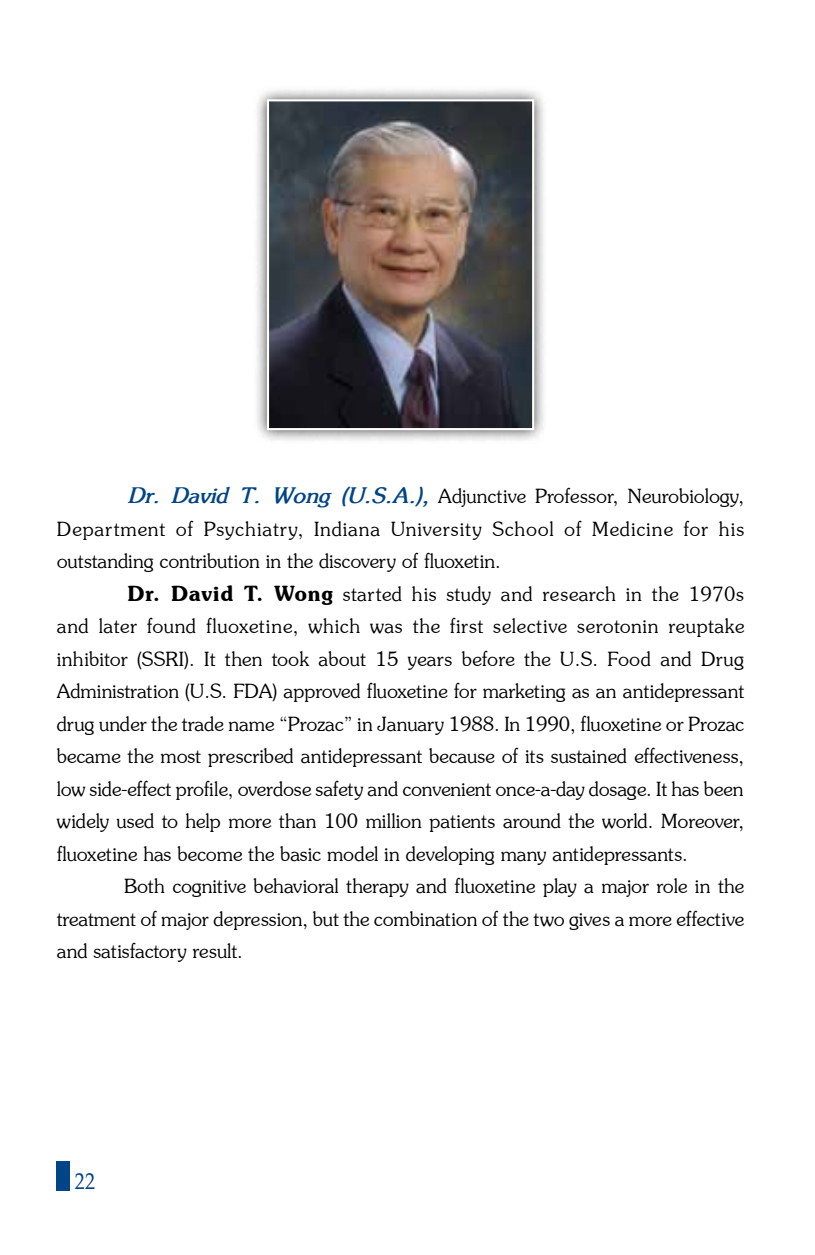
<style>
.page{position:relative;width:815px;height:1255px;background:#fff}
.page>*{position:absolute;margin:0;border:0;box-sizing:border-box;transform-origin:0 0}
.t1{font:35px "UPC Garsia";color:#004588}
.t2{font:21.25px "Souvenir";color:#000}
.t3{font:21.25px "Souvenir";letter-spacing:.03em;color:#000}
.t4{font:21.25px "Souvenir";letter-spacing:.04em;color:#000}
.t5{font:21.25px "Souvenir";letter-spacing:.025em;color:#000}
.s1{font-weight:700;font-style:italic;color:#004588}
.s2{font-family:"Souvenir IT Cby BT";font-weight:600}
</style>
<div class="page">
<div style="left:57px;top:1160px;width:13px;height:30px;background:#004588"></div>
<div style="left:253px;top:86px;width:295px;height:358px;background:#000;opacity:.75"></div>
<img style="left:270px;top:102px;width:261px;height:325px">
<div style="left:267px;top:99px;width:267px;height:331px;border:2px solid #fff"></div>
<p class="t2" style="left:128px;top:485px;width:618px"><span class="s1">Dr. David T. Wong (U.S.A.),</span> Adjunctive Professor, Neurobiology,</p>
<p class="t4" style="left:57px;top:517px;width:689px">Department of Psychiatry, Indiana University School of Medicine for his</p>
<p class="t2" style="left:57px;top:550px;width:446px">outstanding contribution in the discovery of fluoxetin.</p>
<p class="t5" style="left:128px;top:582px;width:618px"><span class="s2">Dr. David T. Wong</span> started his study and research in the 1970s</p>
<p class="t3" style="left:57px;top:615px;width:689px">and later found fluoxetine, which was the first selective serotonin reuptake</p>
<p class="t2" style="left:57px;top:647px;width:689px">inhibitor (SSRI). It then took about 15 years before the U.S. Food and Drug</p>
<p class="t2" style="left:57px;top:680px;width:689px">Administration (U.S. FDA) approved fluoxetine for marketing as an antidepressant</p>
<p class="t2" style="left:57px;top:712px;width:689px">drug under the trade name “Prozac” in January 1988. In 1990, fluoxetine or Prozac</p>
<p class="t2" style="left:57px;top:745px;width:689px">became the most prescribed antidepressant because of its sustained effectiveness,</p>
<p class="t2" style="left:57px;top:777px;width:688px">low side-effect profile, overdose safety and convenient once-a-day dosage. It has been</p>
<p class="t2" style="left:57px;top:810px;width:689px">widely used to help more than 100 million patients around the world. Moreover,</p>
<p class="t2" style="left:57px;top:842px;width:633px">fluoxetine has become the basic model in developing many antidepressants.</p>
<p class="t2" style="left:124px;top:875px;width:622px">Both cognitive behavioral therapy and fluoxetine play a major role in the</p>
<p class="t2" style="left:57px;top:907px;width:689px">treatment of major depression, but the combination of the two gives a more effective</p>
<p class="t2" style="left:57px;top:940px;width:187px">and satisfactory result.</p>
<p class="t1" style="left:74px;top:1160px;width:22px">22</p>
</div>
